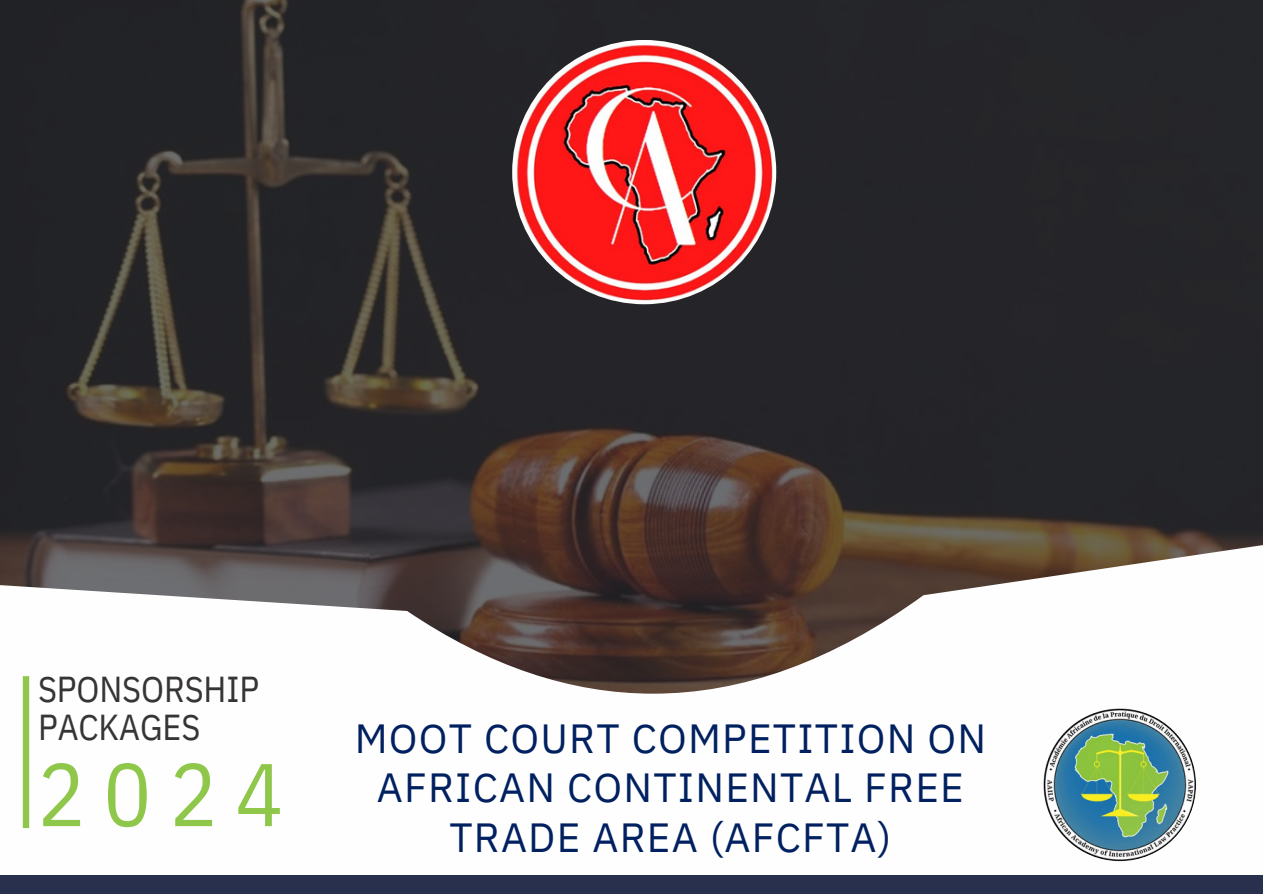
<style>
.page{position:relative;width:1263px;height:894px;background:#fff}
.page>*{position:absolute;margin:0;border:0;box-sizing:border-box;transform-origin:0 0}
.t1{font:88.8px "IBM Plex Sans Cond";color:#8fc74a}
.t2{font:40.65px/49.5px "IBM Plex Sans";letter-spacing:.03em;color:#002060;text-align:center}
.t3{font:36px/38.2px "IBM Plex Sans Cond";color:#373435}
</style>
<div class="page">
<img style="left:0;top:0;width:1263px;height:532px">
<svg style="left:0;top:532px;width:1263px;height:330px"></svg>
<div style="left:23px;top:676px;width:6px;height:151px;background:#8fc74a"></div>
<img style="left:512px;top:40px;width:264px;height:264px;border-radius:50%">
<img style="left:1043px;top:708px;width:153px;height:153px;border-radius:50%">
<div style="left:0;top:874px;width:1263px;height:19px;background:#28304e"></div>
<p class="t3" style="left:38px;top:669px;width:223px">SPONSORSHIP<br>PACKAGES</p>
<p class="t1" style="left:37px;top:734px;width:247px">2024</p>
<p class="t2" style="left:355px;top:712px;width:633px">MOOT COURT COMPETITION ON</p>
<p class="t2" style="left:377px;top:762px;width:588px">AFRICAN CONTINENTAL FREE<br>TRADE AREA (AFCFTA)</p>
</div>
